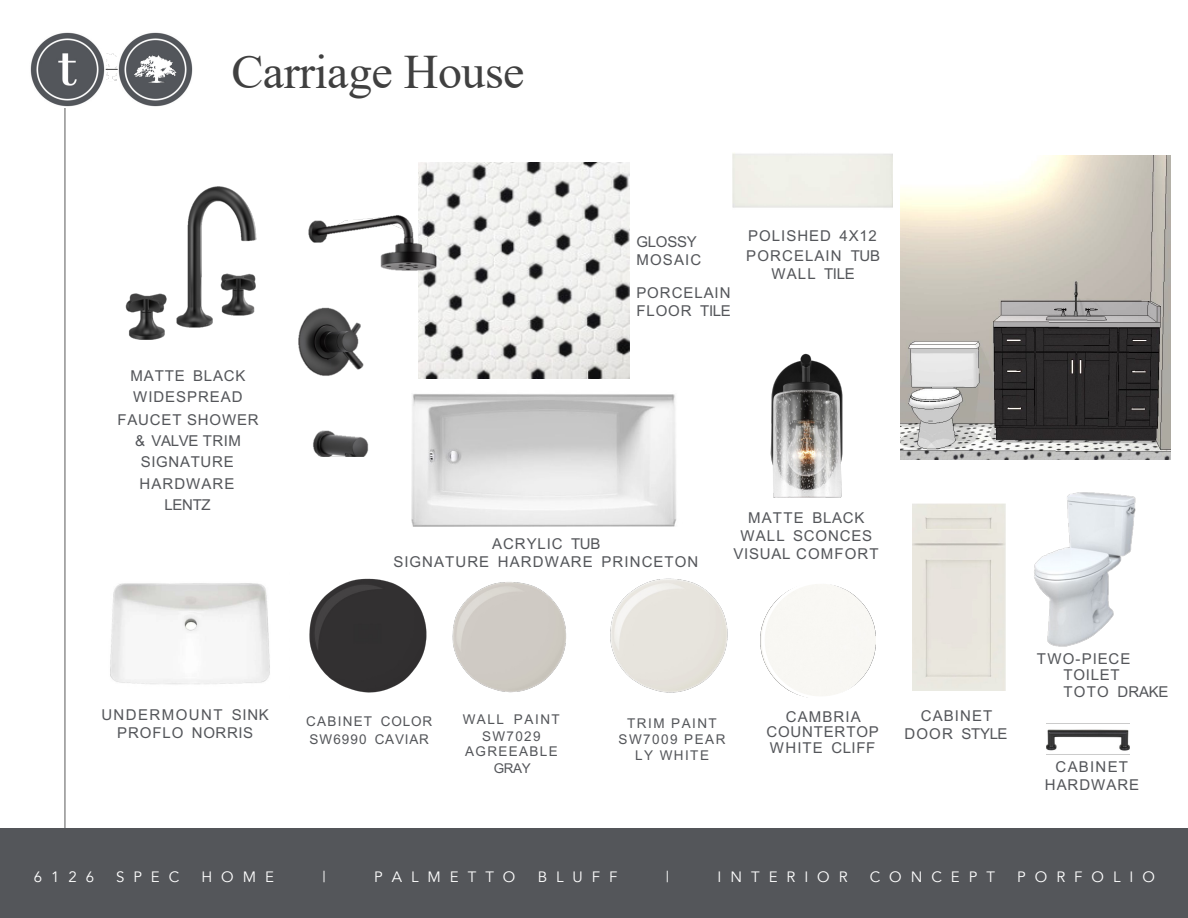
<style>
.page{position:relative;width:1188px;height:918px;background:#fff}
.page>*{position:absolute;margin:0;border:0;box-sizing:border-box;transform-origin:0 0}
.t1{font:48px "Times New Roman";letter-spacing:-.01em;color:#404040}
.t2{font:15px/18px "Arial";letter-spacing:.06em;color:#54565a;text-align:center}
.t3{font:15px "Avenir";letter-spacing:.6em;color:#fff}
.t4{font:15px/18px "Arial";letter-spacing:.03em;color:#54565a}
.t5{font:15px "Arial";letter-spacing:.025em;color:#54565a}
.t6{font:13.5px/16.5px "Arial";letter-spacing:.1em;color:#54565a;text-align:center}
.t7{font:13.5px/18px "Arial";letter-spacing:.075em;color:#54565a}
</style>
<div class="page">
<img style="left:106px;top:53px;width:12px;height:28px">
<div style="left:0;top:828px;width:1188px;height:90px;background:#54565a"></div>
<hr style="left:65px;top:97px;width:1px;height:731px;background:#595959">
<img style="left:30px;top:32px;width:76px;height:76px">
<img style="left:118px;top:32px;width:75px;height:75px">
<svg style="left:106px;top:69px;width:12px;height:1px"></svg>
<div style="left:139px;top:51px;width:37px;height:37px;background:#53565b;border-radius:50%"></div>
<img style="left:134px;top:55px;width:44px;height:29px">
<img style="left:900px;top:155px;width:271px;height:304px">
<img style="left:418px;top:163px;width:211px;height:215px">
<img style="left:411px;top:394px;width:266px;height:133px">
<img style="left:452px;top:582px;width:114px;height:111px">
<img style="left:610px;top:578px;width:118px;height:115px">
<img style="left:309px;top:578px;width:118px;height:115px">
<svg style="left:760px;top:584px;width:116px;height:114px"></svg>
<img style="left:1034px;top:492px;width:102px;height:155px">
<img style="left:298px;top:203px;width:149px;height:272px">
<img style="left:125px;top:186px;width:132px;height:154px">
<img style="left:770px;top:353px;width:73px;height:145px">
<img style="left:110px;top:583px;width:160px;height:102px">
<img style="left:913px;top:503px;width:93px;height:187px">
<img style="left:1047px;top:723px;width:82px;height:32px">
<h1 class="t1" style="left:231px;top:45px;width:295px">Carriage House</h1>
<p class="t4" style="left:636px;top:233px;width:67px">GLOSSY<br>MOSAIC</p>
<p class="t2" style="left:636px;top:284px;width:96px;text-align:left">PORCELAIN<br>FLOOR TILE</p>
<p class="t2" style="left:746px;top:226px;width:135px;line-height:19.5px;text-align:left">POLISHED 4X12<br>PORCELAIN TUB</p>
<p class="t5" style="left:772px;top:265px;width:85px">WALL TILE</p>
<p class="t2" style="left:130px;top:366px;width:117px;line-height:20.9px;text-align:left">MATTE BLACK<br>WIDESPREAD</p>
<p class="t2" style="left:117px;top:409px;width:143px;line-height:21.5px">FAUCET SHOWER &amp; VALVE TRIM<br>SIGNATURE<br>HARDWARE</p>
<p class="t2" style="left:165px;top:496px;width:48px">LENTZ</p>
<p class="t2" style="left:393px;top:535px;width:306px">ACRYLIC TUB<br>SIGNATURE HARDWARE PRINCETON</p>
<p class="t2" style="left:734px;top:509px;width:147px">MATTE BLACK<br>WALL SCONCES<br>VISUAL COMFORT</p>
<p class="t2" style="left:101px;top:706px;width:169px">UNDERMOUNT SINK<br>PROFLO NORRIS</p>
<p class="t2" style="left:766px;top:709px;width:114px;line-height:14.7px">CAMBRIA<br>COUNTERTOP</p>
<p class="t2" style="left:770px;top:739px;width:107px">WHITE CLIFF</p>
<p class="t7" style="left:306px;top:712px;width:128px">CABINET COLOR<br>SW6990 CAVIAR</p>
<p class="t6" style="left:463px;top:711px;width:99px">WALL PAINT<br>SW7029</p>
<p class="t6" style="left:465px;top:743px;width:94px">AGREEABLE<br>GRAY</p>
<p class="t6" style="left:619px;top:715px;width:108px">TRIM PAINT<br>SW7009 PEAR</p>
<p class="t6" style="left:635px;top:747px;width:75px">LY WHITE</p>
<p class="t2" style="left:904px;top:707px;width:105px">CABINET<br>DOOR STYLE</p>
<p class="t2" style="left:1063px;top:650px;width:107px;line-height:16.5px;text-align:left;text-indent:-26px">TWO-PIECE<br>TOILET<br>TOTO DRAKE</p>
<p class="t2" style="left:1045px;top:758px;width:96px">CABINET<br>HARDWARE</p>
<p class="t3" style="left:34px;top:867px;width:62px">6126</p>
<p class="t3" style="left:116px;top:867px;width:65px">SPEC</p>
<p class="t3" style="left:201px;top:867px;width:74px">HOME</p>
<p class="t3" style="left:322px;top:867px;width:5px">|</p>
<p class="t3" style="left:374px;top:867px;width:143px">PALMETTO</p>
<p class="t3" style="left:538px;top:867px;width:81px">BLUFF</p>
<p class="t3" style="left:666px;top:867px;width:5px">|</p>
<p class="t3" style="left:718px;top:867px;width:132px">INTERIOR</p>
<p class="t3" style="left:870px;top:867px;width:127px">CONCEPT</p>
<p class="t3" style="left:1017px;top:867px;width:139px">PORFOLIO</p>
</div>
